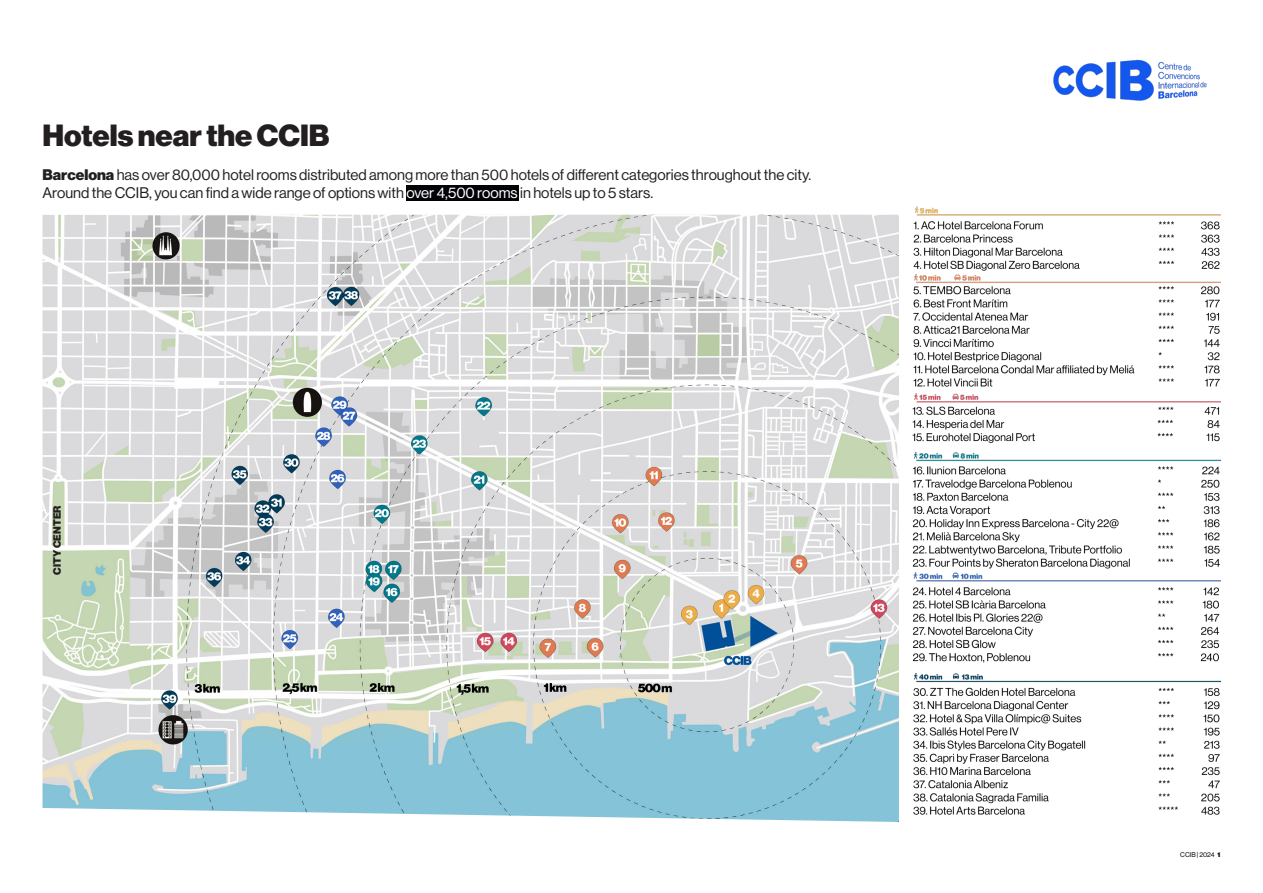
<style>
.page{position:relative;width:1263px;height:893px;background:#fff}
.page>*{position:absolute;margin:0;border:0;box-sizing:border-box;transform-origin:0 0}
.t1{font:900 30px "Neue Haas Grotesk Display";color:#231f20}
.t2{font:15px "Neue Haas Grotesk Display";color:#231f20}
.t3{font:900 10.5px "Neue Haas Grotesk Display";color:#231f20}
.t4{font:6.75px "Neue Haas Grotesk Display";color:#000001}
.s1{font-weight:900}
.s2{color:#fff}
</style>
<div class="page">
<img style="left:43px;top:215px;width:856px;height:607px">
<div style="left:406px;top:185px;width:112px;height:16px;background:#000206"></div>
<img style="left:1053px;top:59px;width:154px;height:42px">
<img style="left:912px;top:206px;width:308px;height:609px">
<p class="t1" style="left:43px;top:118px;width:288px">Hotels near the CCIB</p>
<p class="t2" style="left:43px;top:166px;width:770px"><span class="s1">Barcelona</span> has over 80,000 hotel rooms distributed among more than 500 hotels of different categories throughout the city.</p>
<p class="t2" style="left:43px;top:184px;width:612px">Around the CCIB, you can find a wide range of options with <span class="s2">over 4,500 rooms</span> in hotels up to 5 stars.</p>
<p class="t3" style="left:51px;top:575px;width:71px;rotate:-90deg">CITY CENTER</p>
<p class="t4" style="left:1180px;top:851px;width:42px">CCIB | 2024 <span class="s1">1</span></p>
</div>
